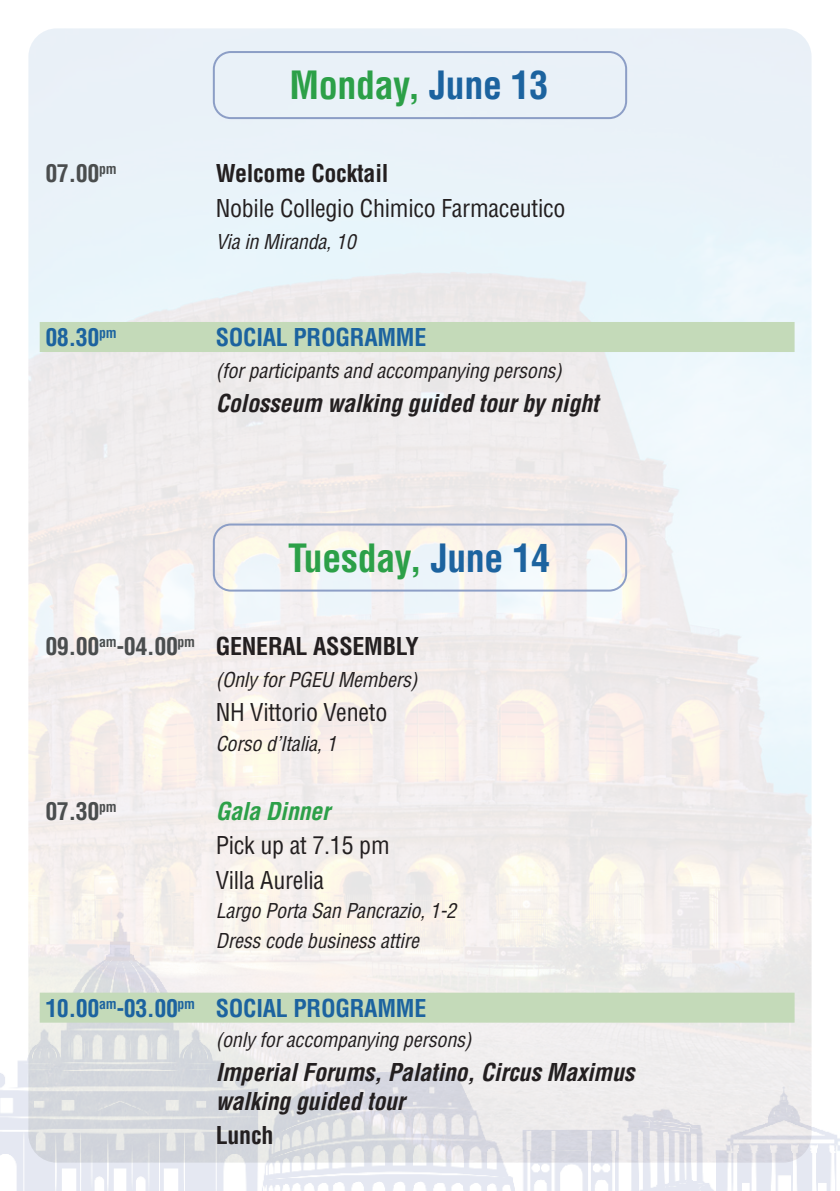
<style>
.page{position:relative;width:840px;height:1191px;background:#fff}
.page>*{position:absolute;margin:0;border:0;box-sizing:border-box;transform-origin:0 0}
.t1{font:700 condensed 38px "Helvetica";letter-spacing:-.01em;color:#2ca048}
.t2{font:italic 700 condensed 24px/28.8px "Helvetica";letter-spacing:-.01em;color:#231f20}
.t3{font:condensed 24px/34.4px "Helvetica";letter-spacing:-.01em;color:#231f20}
.t4{font:700 condensed 24px "Helvetica";letter-spacing:-.01em;color:#1c639f}
.t5{font:700 condensed 24px "Helvetica";letter-spacing:-.01em;color:#231f20}
.t6{font:700 condensed 24px "Helvetica";letter-spacing:-.02em;color:#4a4d4e}
.t7{font:italic 700 condensed 24px "Helvetica";letter-spacing:-.01em;color:#2ca048}
.t8{font:italic condensed 20px/29.6px "Helvetica";letter-spacing:-.01em;color:#231f20}
.s1{color:#1c639f}
.s2{color:#4a4d4e}
</style>
<div class="page">
<img style="left:0;top:905px;width:839px;height:286px">
<div style="left:40px;top:322px;width:754px;height:30px;background:#c4dab9"></div>
<div style="left:40px;top:992px;width:754px;height:30px;background:#c4dab9"></div>
<div style="left:213px;top:51px;width:413px;height:68px;border:2px solid #8c9ec6;border-radius:17px"></div>
<div style="left:213px;top:523px;width:413px;height:68px;border:2px solid #8c9ec6;border-radius:17px"></div>
<h1 class="t1" style="left:289px;top:62px;width:260px">Monday, <span class="s1">June 13</span></h1>
<p class="t6" style="left:45px;top:159px;width:73px">07.00<sup>pm</sup></p>
<p class="t5" style="left:215px;top:159px;width:174px">Welcome Cocktail</p>
<p class="t3" style="left:215px;top:190px;width:351px">Nobile Collegio Chimico Farmaceutico</p>
<p class="t8" style="left:215px;top:226px;width:141px">Via in Miranda, 10</p>
<p class="t4" style="left:45px;top:323px;width:73px">08.30<sup>pm</sup></p>
<p class="t4" style="left:215px;top:323px;width:212px">SOCIAL PROGRAMME</p>
<p class="t8" style="left:215px;top:355px;width:347px">(for participants and accompanying persons)</p>
<p class="t2" style="left:215px;top:389px;width:384px">Colosseum walking guided tour by night</p>
<h1 class="t1" style="left:288px;top:535px;width:263px">Tuesday, <span class="s1">June 14</span></h1>
<p class="t5" style="left:45px;top:631px;width:375px"><span class="s2">09.00</span><sup>am</sup><span class="s2">-04.00</span><sup>pm</sup> GENERAL ASSEMBLY</p>
<p class="t8" style="left:215px;top:664px;width:203px">(Only for PGEU Members)</p>
<p class="t3" style="left:215px;top:694px;width:173px">NH Vittorio Veneto</p>
<p class="t8" style="left:215px;top:728px;width:122px">Corso d’Italia, 1</p>
<p class="t6" style="left:45px;top:796px;width:73px">07.30<sup>pm</sup></p>
<p class="t7" style="left:215px;top:796px;width:116px">Gala Dinner</p>
<p class="t3" style="left:215px;top:827px;width:175px">Pick up at 7.15 pm<br>Villa Aurelia</p>
<p class="t8" style="left:215px;top:896px;width:242px">Largo Porta San Pancrazio, 1-2<br>Dress code business attire</p>
<p class="t4" style="left:45px;top:993px;width:382px">10.00<sup>am</sup>-03.00<sup>pm</sup> SOCIAL PROGRAMME</p>
<p class="t8" style="left:215px;top:1024px;width:257px">(only for accompanying persons)</p>
<p class="t2" style="left:215px;top:1057px;width:420px">Imperial Forums, Palatino, Circus Maximus walking guided tour</p>
<p class="t5" style="left:215px;top:1121px;width:59px">Lunch</p>
</div>
